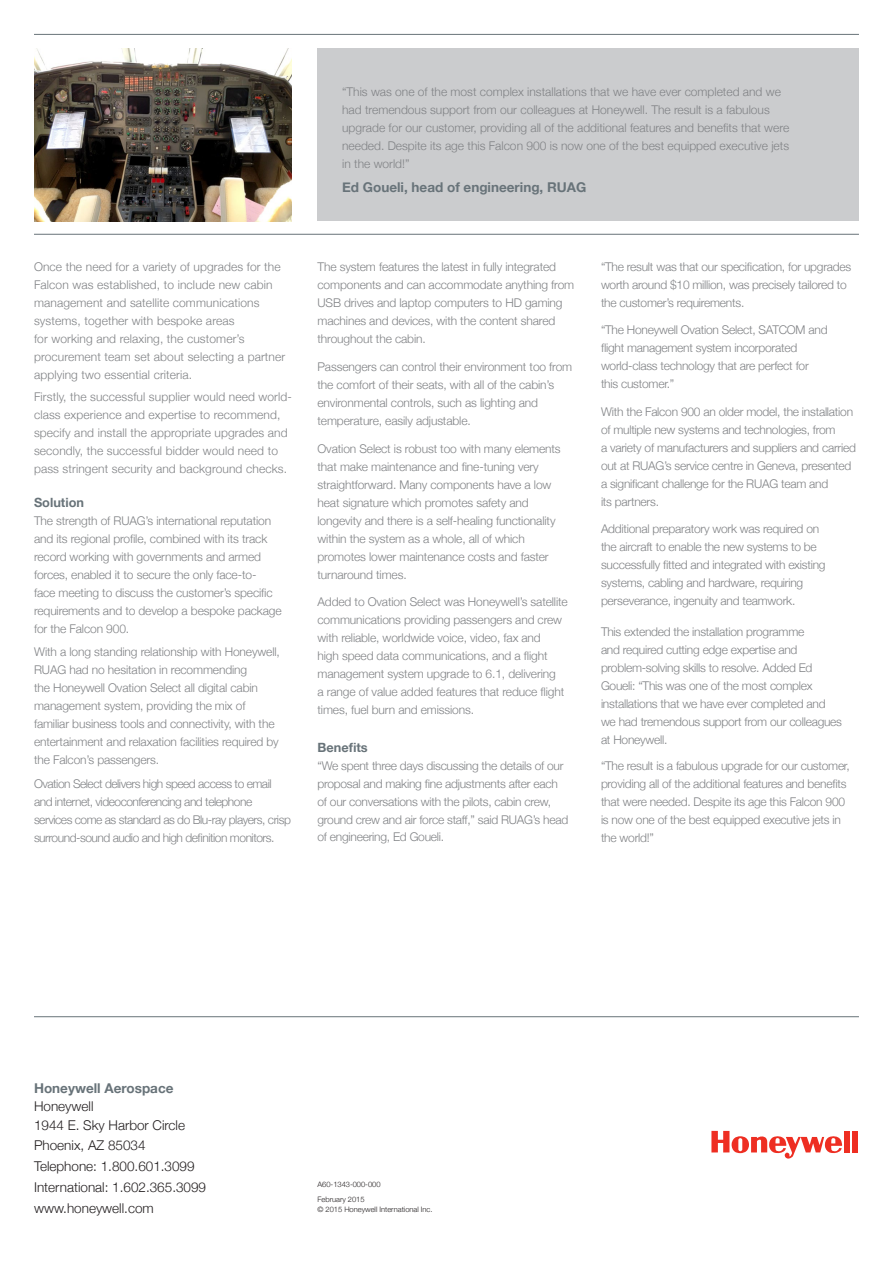
<style>
.page{position:relative;width:893px;height:1263px;background:#fff}
.page>*{position:absolute;margin:0;border:0;box-sizing:border-box;transform-origin:0 0}
.t1{font:300 13.5px/21px "Helvetica Neue";color:#231f20}
.t2{font:700 13.5px/18px "Helvetica Neue";color:#687379}
.NEW_SUB_HEAD{font:700 12.75px "Helvetica Neue";color:#687379}
.Paragraph_Style_1{font:300 12px/18px "Helvetica Neue";letter-spacing:-.01em;color:#808285}
.Paragraph_Style_1-2{font:300 12px/18px "Helvetica Neue";letter-spacing:.01em;color:#808285}
.Paragraph_Style_1-3{font:300 12px/18px "Helvetica Neue";letter-spacing:-.04em;color:#808285}
.Paragraph_Style_1-4{font:300 7.5px/10.5px "Helvetica Neue";color:#231f20}
.s1{font-weight:300;color:#231f20}
</style>
<div class="page">
<div style="left:317px;top:48px;width:542px;height:173px;background:#cbccce"></div>
<div style="left:844px;top:1131px;width:5px;height:21px;background:#ee2e22"></div>
<div style="left:852px;top:1131px;width:6px;height:21px;background:#ee2e22"></div>
<svg style="left:711px;top:1131px;width:131px;height:27px"></svg>
<hr style="left:34px;top:1016px;width:825px;height:1px;background:#687379">
<hr style="left:34px;top:234px;width:825px;height:1px;background:#687379">
<hr style="left:34px;top:34px;width:825px;height:1px;background:#687379">
<img style="left:34px;top:48px;width:258px;height:173px">
<p class="Paragraph_Style_1" style="left:342px;top:82px;width:449px">“This was one of the most complex installations that we have ever completed and we had tremendous support from our colleagues at Honeywell. The result is a fabulous upgrade for our customer, providing all of the additional features and benefits that were needed. Despite its age this Falcon 900 is now one of the best equipped executive jets in the world!”</p>
<p class="t2" style="left:342px;top:178px;width:246px">Ed Goueli, head of engineering, RUAG</p>
<p class="Paragraph_Style_1-2" style="left:34px;top:257px;width:253px">Once the need for a variety of upgrades for the Falcon was established, to include new cabin management and satellite communications systems, together with bespoke areas<br>for working and relaxing, the customer’s procurement team set about selecting a partner applying two essential criteria.</p>
<p class="Paragraph_Style_1-2" style="left:34px;top:387px;width:259px">Firstly, the successful supplier would need world&shy;class experience and expertise to recommend, specify and install the appropriate upgrades and secondly, the successful bidder would need to pass stringent security and background checks.</p>
<p class="NEW_SUB_HEAD" style="left:34px;top:491px;width:52px">Solution</p>
<p class="Paragraph_Style_1" style="left:34px;top:511px;width:249px">The strength of RUAG’s international reputation and its regional profile, combined with its track record working with governments and armed forces, enabled it to secure the only face-to-<br>face meeting to discuss the customer’s specific requirements and to develop a bespoke package for the Falcon 900.</p>
<p class="Paragraph_Style_1" style="left:34px;top:642px;width:247px">With a long standing relationship with Honeywell, RUAG had no hesitation in recommending<br>the Honeywell Ovation Select all digital cabin management system, providing the mix of familiar business tools and connectivity, with the entertainment and relaxation facilities required by the Falcon’s passengers.</p>
<p class="Paragraph_Style_1-3" style="left:34px;top:774px;width:258px">Ovation Select delivers high speed access to email and internet, videoconferencing and telephone services come as standard as do Blu-ray players, crisp surround-sound audio and high definition monitors.</p>
<p class="Paragraph_Style_1" style="left:317px;top:257px;width:258px">The system features the latest in fully integrated components and can accommodate anything from USB drives and laptop computers to HD gaming machines and devices, with the content shared throughout the cabin.</p>
<p class="Paragraph_Style_1" style="left:317px;top:357px;width:256px">Passengers can control their environment too from the comfort of their seats, with all of the cabin’s environmental controls, such as lighting and temperature, easily adjustable.</p>
<p class="Paragraph_Style_1" style="left:317px;top:439px;width:245px">Ovation Select is robust too with many elements that make maintenance and fine-tuning very straightforward. Many components have a low heat signature which promotes safety and longevity and there is a self-healing functionality within the system as a whole, all of which promotes lower maintenance costs and faster turnaround times.</p>
<p class="Paragraph_Style_1" style="left:317px;top:592px;width:252px">Added to Ovation Select was Honeywell’s satellite communications providing passengers and crew with reliable, worldwide voice, video, fax and<br>high speed data communications, and a flight management system upgrade to 6.1, delivering<br>a range of value added features that reduce flight times, fuel burn and emissions.</p>
<p class="NEW_SUB_HEAD" style="left:317px;top:736px;width:52px">Benefits</p>
<p class="Paragraph_Style_1" style="left:317px;top:756px;width:252px">“We spent three days discussing the details of our proposal and making fine adjustments after each of our conversations with the pilots, cabin crew, ground crew and air force staff,” said RUAG’s head of engineering, Ed Goueli.</p>
<p class="Paragraph_Style_1" style="left:601px;top:257px;width:252px">“The result was that our specification, for upgrades worth around $10 million, was precisely tailored to the customer’s requirements.</p>
<p class="Paragraph_Style_1" style="left:601px;top:320px;width:228px">“The Honeywell Ovation Select, SATCOM and flight management system incorporated world-class technology that are perfect for this customer.”</p>
<p class="Paragraph_Style_1" style="left:601px;top:402px;width:256px">With the Falcon 900 an older model, the installation of multiple new systems and technologies, from<br>a variety of manufacturers and suppliers and carried out at RUAG’s service centre in Geneva, presented a significant challenge for the RUAG team and<br>its partners.</p>
<p class="Paragraph_Style_1" style="left:601px;top:519px;width:226px">Additional preparatory work was required on the aircraft to enable the new systems to be successfully fitted and integrated with existing systems, cabling and hardware, requiring perseverance, ingenuity and teamwork.</p>
<p class="Paragraph_Style_1" style="left:601px;top:622px;width:243px">This extended the installation programme<br>and required cutting edge expertise and problem-solving skills to resolve. Added Ed Goueli: “This was one of the most complex installations that we have ever completed and we had tremendous support from our colleagues at Honeywell.</p>
<p class="Paragraph_Style_1" style="left:601px;top:756px;width:250px">“The result is a fabulous upgrade for our customer, providing all of the additional features and benefits that were needed. Despite its age this Falcon 900 is now one of the best equipped executive jets in the world!”</p>
<p class="t2" style="left:34px;top:1078px;width:141px">Honeywell Aerospace<br><span class="s1">Honeywell</span></p>
<p class="t1" style="left:34px;top:1115px;width:153px;line-height:19.5px">1944 E. Sky Harbor Circle<br>Phoenix, AZ 85034</p>
<p class="t1" style="left:34px;top:1155px;width:174px">Telephone: 1.800.601.3099<br>International: 1.602.365.3099 www.honeywell.com</p>
<p class="Paragraph_Style_1-4" style="left:317px;top:1179px;width:65px">A60-1343-000-000</p>
<p class="Paragraph_Style_1-4" style="left:317px;top:1193px;width:117px">February 2015<br>© 2015 Honeywell International Inc.</p>
</div>
